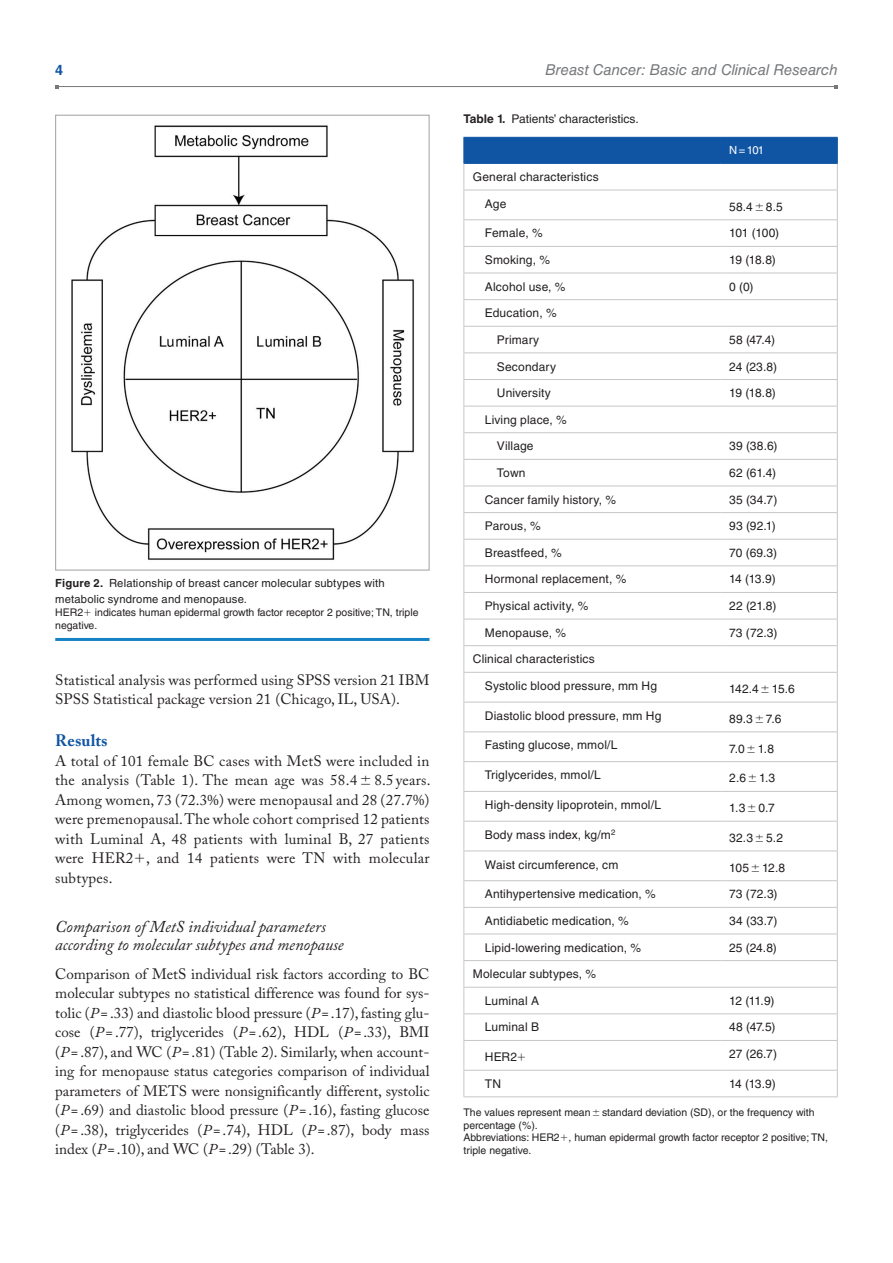
<style>
.page{position:relative;width:893px;height:1263px;background:#fff}
.page>*{position:absolute;margin:0;border:0;box-sizing:border-box;transform-origin:0 0}
.t1{font:italic 16.5px/18px "Adobe Caslon Pro";color:#231f20}
.t2{font:700 16.5px "Adobe Caslon Pro";letter-spacing:.005em;color:#1055a4}
.t3{font:15px/19.5px "Adobe Caslon Pro";letter-spacing:.005em;color:#231f20;text-align:justify}
.t4{font:italic 15px "Helvetica LT Std";letter-spacing:-.005em;color:#76787b}
.t5{font:700 14.25px "Helvetica LT Std";color:#1055a4}
.t6{font:12px "Helvetica LT Std";letter-spacing:.015em;color:#231f20}
.t7{font:11.25px/16.5px "Helvetica LT Std";letter-spacing:.015em;color:#231f20}
.t8{font:11.25px "Helvetica LT Std";color:#fff}
.t9{font:10.5px/12.8px "Helvetica LT Std";color:#231f20}
.s1{font-weight:700}
.s2{font-style:italic}
</style>
<div class="page">
<hr style="left:57px;top:86px;width:779px;height:1px;background:#76787b">
<hr style="left:55px;top:638px;width:374px;height:3px;background:#1582c5">
<img style="left:71px;top:125px;width:343px;height:435px">
<hr style="left:463px;top:1096px;width:257px;height:1px;background:#c5c6c8">
<hr style="left:720px;top:1096px;width:118px;height:1px;background:#c5c6c8">
<svg style="left:463px;top:137px;width:375px;height:959px"></svg>
<p class="t5" style="left:55px;top:61px;width:9px">4</p>
<p class="t4" style="left:545px;top:61px;width:294px">Breast Cancer: Basic and Clinical Research</p>
<p class="t7" style="left:55px;top:575px;width:331px"><span class="s1">Figure 2.</span> Relationship of breast cancer molecular subtypes with metabolic syndrome and menopause.</p>
<p class="t9" style="left:55px;top:606px;width:365px">HER2 indicates human epidermal growth factor receptor 2 positive; TN, triple negative.</p>
<p class="t3" style="left:55px;top:669px;width:376px">Statistical analysis was performed using SPSS version 21 IBM<br>SPSS Statistical package version 21 (Chicago, IL, USA).</p>
<p class="t2" style="left:55px;top:731px;width:54px">Results</p>
<p class="t3" style="left:55px;top:750px;width:377px">A total of 101 female BC cases with MetS were included in the analysis (Table 1). The mean age was 58.4 8.5 years.<br>Among women, 73 (72.3%) were menopausal and 28 (27.7%) were premenopausal. The whole cohort comprised 12 patients with Luminal A, 48 patients with luminal B, 27 patients were HER2 , and 14 patients were TN with molecular subtypes.</p>
<p class="t1" style="left:55px;top:917px;width:290px">Comparison of MetS individual parameters according to molecular subtypes and menopause</p>
<p class="t3" style="left:55px;top:963px;width:376px">Comparison of MetS individual risk factors according to BC molecular subtypes no statistical difference was found for sys&shy;tolic (<span class="s2">P</span>= .33) and diastolic blood pressure (<span class="s2">P</span>= .17), fasting glu&shy;cose (<span class="s2">P</span>=.77), triglycerides (<span class="s2">P</span>=.62), HDL (<span class="s2">P</span>=.33), BMI (<span class="s2">P</span>=.87), and WC (<span class="s2">P</span>=.81) (Table 2). Similarly, when account&shy;ing for menopause status categories comparison of individual parameters of METS were nonsignificantly different, systolic (<span class="s2">P</span>=.69) and diastolic blood pressure (<span class="s2">P</span>= .16), fasting glucose (<span class="s2">P</span>=.38), triglycerides (<span class="s2">P</span>=.74), HDL (<span class="s2">P</span>=.87), body mass index (<span class="s2">P</span>= .10), and WC (<span class="s2">P</span>=.29) (Table 3).</p>
<p class="t6" style="left:463px;top:112px;width:177px"><span class="s1">Table 1.</span> Patients’ characteristics.</p>
<p class="t8" style="left:729px;top:144px;width:36px">N=101</p>
<p class="t6" style="left:473px;top:170px;width:127px">General characteristics</p>
<p class="t6" style="left:485px;top:196px;width:23px">Age</p>
<p class="t6" style="left:729px;top:200px;width:55px">58.4 8.5</p>
<p class="t6" style="left:485px;top:226px;width:59px">Female, %</p>
<p class="t6" style="left:729px;top:226px;width:51px">101 (100)</p>
<p class="t6" style="left:485px;top:253px;width:67px">Smoking, %</p>
<p class="t6" style="left:729px;top:253px;width:48px">19 (18.8)</p>
<p class="t6" style="left:485px;top:279px;width:82px">Alcohol use, %</p>
<p class="t6" style="left:729px;top:279px;width:26px">0 (0)</p>
<p class="t6" style="left:485px;top:306px;width:73px">Education, %</p>
<p class="t6" style="left:497px;top:333px;width:44px">Primary</p>
<p class="t6" style="left:729px;top:333px;width:47px">58 (47.4)</p>
<p class="t6" style="left:497px;top:359px;width:61px">Secondary</p>
<p class="t6" style="left:729px;top:359px;width:49px">24 (23.8)</p>
<p class="t6" style="left:497px;top:386px;width:56px">University</p>
<p class="t6" style="left:729px;top:386px;width:48px">19 (18.8)</p>
<p class="t6" style="left:485px;top:413px;width:83px">Living place, %</p>
<p class="t6" style="left:497px;top:439px;width:38px">Village</p>
<p class="t6" style="left:729px;top:439px;width:50px">39 (38.6)</p>
<p class="t6" style="left:497px;top:466px;width:30px">Town</p>
<p class="t6" style="left:729px;top:466px;width:48px">62 (61.4)</p>
<p class="t6" style="left:485px;top:492px;width:133px">Cancer family history, %</p>
<p class="t6" style="left:729px;top:492px;width:50px">35 (34.7)</p>
<p class="t6" style="left:485px;top:519px;width:57px">Parous, %</p>
<p class="t6" style="left:729px;top:519px;width:48px">93 (92.1)</p>
<p class="t6" style="left:485px;top:546px;width:78px">Breastfeed, %</p>
<p class="t6" style="left:729px;top:546px;width:49px">70 (69.3)</p>
<p class="t6" style="left:485px;top:572px;width:143px">Hormonal replacement, %</p>
<p class="t6" style="left:729px;top:572px;width:48px">14 (13.9)</p>
<p class="t6" style="left:485px;top:599px;width:105px">Physical activity, %</p>
<p class="t6" style="left:729px;top:599px;width:49px">22 (21.8)</p>
<p class="t6" style="left:485px;top:625px;width:83px">Menopause, %</p>
<p class="t6" style="left:729px;top:625px;width:50px">73 (72.3)</p>
<p class="t6" style="left:473px;top:652px;width:124px">Clinical characteristics</p>
<p class="t6" style="left:485px;top:679px;width:174px">Systolic blood pressure, mm Hg</p>
<p class="t6" style="left:729px;top:682px;width:67px">142.4 15.6</p>
<p class="t6" style="left:485px;top:708px;width:178px">Diastolic blood pressure, mm Hg</p>
<p class="t6" style="left:729px;top:712px;width:54px">89.3 7.6</p>
<p class="t6" style="left:485px;top:738px;width:134px">Fasting glucose, mmol/L</p>
<p class="t6" style="left:729px;top:741px;width:46px">7.0 1.8</p>
<p class="t6" style="left:485px;top:768px;width:118px">Triglycerides, mmol/L</p>
<p class="t6" style="left:729px;top:771px;width:48px">2.6 1.3</p>
<p class="t6" style="left:485px;top:798px;width:178px">High-density lipoprotein, mmol/L</p>
<p class="t6" style="left:729px;top:801px;width:47px">1.3 0.7</p>
<p class="t6" style="left:485px;top:828px;width:132px">Body mass index, kg/m<sup>2</sup></p>
<p class="t6" style="left:729px;top:831px;width:55px">32.3 5.2</p>
<p class="t6" style="left:485px;top:857px;width:135px">Waist circumference, cm</p>
<p class="t6" style="left:729px;top:860px;width:58px">105 12.8</p>
<p class="t6" style="left:485px;top:887px;width:173px">Antihypertensive medication, %</p>
<p class="t6" style="left:729px;top:887px;width:50px">73 (72.3)</p>
<p class="t6" style="left:485px;top:914px;width:146px">Antidiabetic medication, %</p>
<p class="t6" style="left:729px;top:914px;width:50px">34 (33.7)</p>
<p class="t6" style="left:485px;top:940px;width:158px">Lipid-lowering medication, %</p>
<p class="t6" style="left:729px;top:940px;width:49px">25 (24.8)</p>
<p class="t6" style="left:473px;top:967px;width:125px">Molecular subtypes, %</p>
<p class="t6" style="left:485px;top:994px;width:56px">Luminal A</p>
<p class="t6" style="left:729px;top:994px;width:47px">12 (11.9)</p>
<p class="t6" style="left:485px;top:1020px;width:56px">Luminal B</p>
<p class="t6" style="left:729px;top:1020px;width:48px">48 (47.5)</p>
<p class="t6" style="left:485px;top:1050px;width:34px">HER2</p>
<p class="t6" style="left:729px;top:1047px;width:49px">27 (26.7)</p>
<p class="t6" style="left:485px;top:1077px;width:18px">TN</p>
<p class="t6" style="left:729px;top:1077px;width:48px">14 (13.9)</p>
<p class="t9" style="left:463px;top:1106px;width:366px">The values represent mean standard deviation (SD), or the frequency with percentage (%).<br>Abbreviations: HER2 , human epidermal growth factor receptor 2 positive; TN, triple negative.</p>
</div>
